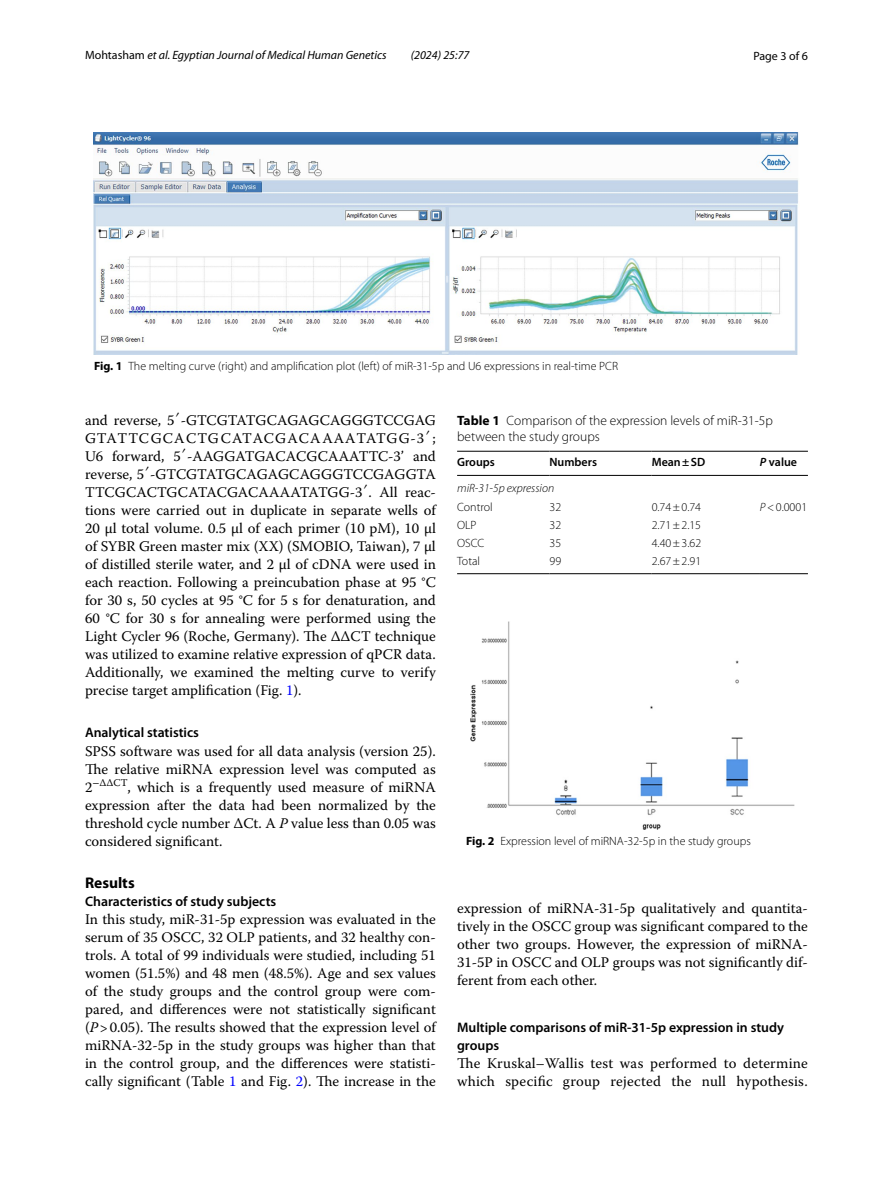
<style>
.page{position:relative;width:893px;height:1187px;background:#fff}
.page>*{position:absolute;margin:0;border:0;box-sizing:border-box;transform-origin:0 0}
.t1{font:700 15.45px "Myriad Pro";color:#000}
.t2{font:14.7px/18px "Warnock Pro";color:#000;text-align:justify}
.t3{font:600 13.8px/18px "Myriad Pro";color:#000}
.t4{font:300 13.5px/16.5px "Myriad Pro";color:#000}
.t5{font:300 12px "Myriad Pro";color:#000}
.t6{font:italic 12px "Myriad Pro";color:#000}
.t7{font:600 12px "Myriad Pro";color:#000}
.t8{font:italic 300 12px "Myriad Pro";color:#000}
.t9{font:12px "Myriad Pro";color:#000}
.s1{font-style:normal}
.s2{font-weight:700}
.s3{font-family:"Code 2000"}
.s4{color:#00f}
.s5{font-style:italic}
</style>
<div class="page">
<img style="left:94px;top:133px;width:705px;height:221px">
<hr style="left:457px;top:451px;width:92px;height:1px;background:#000">
<hr style="left:457px;top:475px;width:92px;height:1px;background:#000">
<hr style="left:549px;top:451px;width:103px;height:1px;background:#000">
<hr style="left:549px;top:475px;width:103px;height:1px;background:#000">
<hr style="left:652px;top:451px;width:108px;height:1px;background:#000">
<hr style="left:652px;top:475px;width:108px;height:1px;background:#000">
<hr style="left:760px;top:451px;width:48px;height:1px;background:#000">
<hr style="left:760px;top:475px;width:48px;height:1px;background:#000">
<hr style="left:760px;top:573px;width:48px;height:1px;background:#000">
<hr style="left:457px;top:573px;width:92px;height:1px;background:#000">
<hr style="left:549px;top:573px;width:103px;height:1px;background:#000">
<hr style="left:652px;top:573px;width:108px;height:1px;background:#000">
<img style="left:471px;top:621px;width:323px;height:208px">
<p class="t6" style="left:85px;top:48px;width:303px"><span class="s1">Mohtasham</span> et al. Egyptian Journal of Medical Human Genetics</p>
<p class="t6" style="left:411px;top:48px;width:60px">(2024) 25:77</p>
<p class="t9" style="left:753px;top:48px;width:56px">Page 3 of 6</p>
<p class="t5" style="left:94px;top:359px;width:525px"><span class="s2">Fig. 1</span> The melting curve (right) and amplification plot (left) of miR-31-5p and U6 expressions in real-time PCR</p>
<p class="t2" style="left:85px;top:411px;width:352px">and reverse, 5<span class="s3">′</span>-GTCGTATGCAGAGCAGGGTCCGAG GTATTCGCACTGCATACGACAAAATATGG-3<span class="s3">′</span>; U6 forward, 5<span class="s3">′</span>-AAGGATGACACGCAAATTC-3’ and reverse, 5<span class="s3">′</span>-GTCGTATGCAGAGCAGGGTCCGAGGTA TTCGCACTGCATACGACAAAATATGG-3<span class="s3">′</span>. All reac&shy;tions were carried out in duplicate in separate wells of 20 µl total volume. 0.5 µl of each primer (10 pM), 10 µl of SYBR Green master mix (XX) (SMOBIO, Taiwan), 7 µl of distilled sterile water, and 2 µl of cDNA were used in each reaction. Following a preincubation phase at 95 °C for 30 s, 50 cycles at 95 °C for 5 s for denaturation, and 60 °C for 30 s for annealing were performed using the Light Cycler 96 (Roche, Germany). The ΔΔCT technique was utilized to examine relative expression of qPCR data.<br>Additionally, we examined the melting curve to verify precise target amplification (Fig. <span class="s4">1</span>).</p>
<p class="t3" style="left:85px;top:723px;width:116px">Analytical statistics</p>
<p class="t2" style="left:85px;top:741px;width:352px">SPSS software was used for all data analysis (version 25).<br>The relative miRNA expression level was computed as 2<sup>−</sup><sup>ΔΔCT</sup>, which is a frequently used measure of miRNA expression after the data had been normalized by the threshold cycle number ΔCt. A <span class="s5">P</span> value less than 0.05 was considered significant.</p>
<p class="t1" style="left:85px;top:872px;width:51px">Results</p>
<p class="t3" style="left:85px;top:891px;width:193px">Characteristics of study subjects</p>
<p class="t2" style="left:85px;top:909px;width:352px">In this study, miR-31-5p expression was evaluated in the serum of 35 OSCC, 32 OLP patients, and 32 healthy con&shy;trols. A total of 99 individuals were studied, including 51 women (51.5%) and 48 men (48.5%). Age and sex values of the study groups and the control group were com&shy;pared, and differences were not statistically significant (<span class="s5">P</span>&gt;0.05). The results showed that the expression level of miRNA-32-5p in the study groups was higher than that in the control group, and the differences were statisti&shy;cally significant (Table <span class="s4">1</span> and Fig. <span class="s4">2</span>). The increase in the</p>
<p class="t2" style="left:457px;top:899px;width:352px">expression of miRNA-31-5p qualitatively and quantita&shy;tively in the OSCC group was significant compared to the other two groups. However, the expression of miRNA-31-5P in OSCC and OLP groups was not significantly dif&shy;ferent from each other.</p>
<p class="t4" style="left:457px;top:412px;width:317px"><span class="s2">Table 1</span> Comparison of the expression levels of miR-31-5p between the study groups</p>
<p class="t7" style="left:457px;top:454px;width:39px">Groups</p>
<p class="t7" style="left:549px;top:454px;width:49px">Numbers</p>
<p class="t7" style="left:652px;top:454px;width:55px">Mean±SD</p>
<p class="t7" style="left:760px;top:454px;width:39px"><span class="s5">P</span> value</p>
<p class="t8" style="left:457px;top:482px;width:99px">miR-31-5p expression</p>
<p class="t5" style="left:457px;top:500px;width:37px">Control</p>
<p class="t5" style="left:549px;top:500px;width:13px">32</p>
<p class="t5" style="left:652px;top:500px;width:51px">0.74±0.74</p>
<p class="t5" style="left:760px;top:500px;width:49px"><span class="s5">P</span>&lt;0.0001</p>
<p class="t5" style="left:457px;top:518px;width:21px">OLP</p>
<p class="t5" style="left:549px;top:518px;width:13px">32</p>
<p class="t5" style="left:652px;top:518px;width:51px">2.71±2.15</p>
<p class="t5" style="left:457px;top:536px;width:29px">OSCC</p>
<p class="t5" style="left:549px;top:536px;width:13px">35</p>
<p class="t5" style="left:652px;top:536px;width:51px">4.40±3.62</p>
<p class="t5" style="left:457px;top:554px;width:24px">Total</p>
<p class="t5" style="left:550px;top:554px;width:13px">99</p>
<p class="t5" style="left:652px;top:554px;width:51px">2.67±2.91</p>
<p class="t5" style="left:466px;top:834px;width:286px"><span class="s2">Fig. 2</span> Expression level of miRNA-32-5p in the study groups</p>
<p class="t3" style="left:457px;top:1017px;width:328px">Multiple comparisons of miR‑31‑5p expression in study groups</p>
<p class="t2" style="left:457px;top:1053px;width:352px">The Kruskal–Wallis test was performed to determine which specific group rejected the null hypothesis.</p>
</div>
